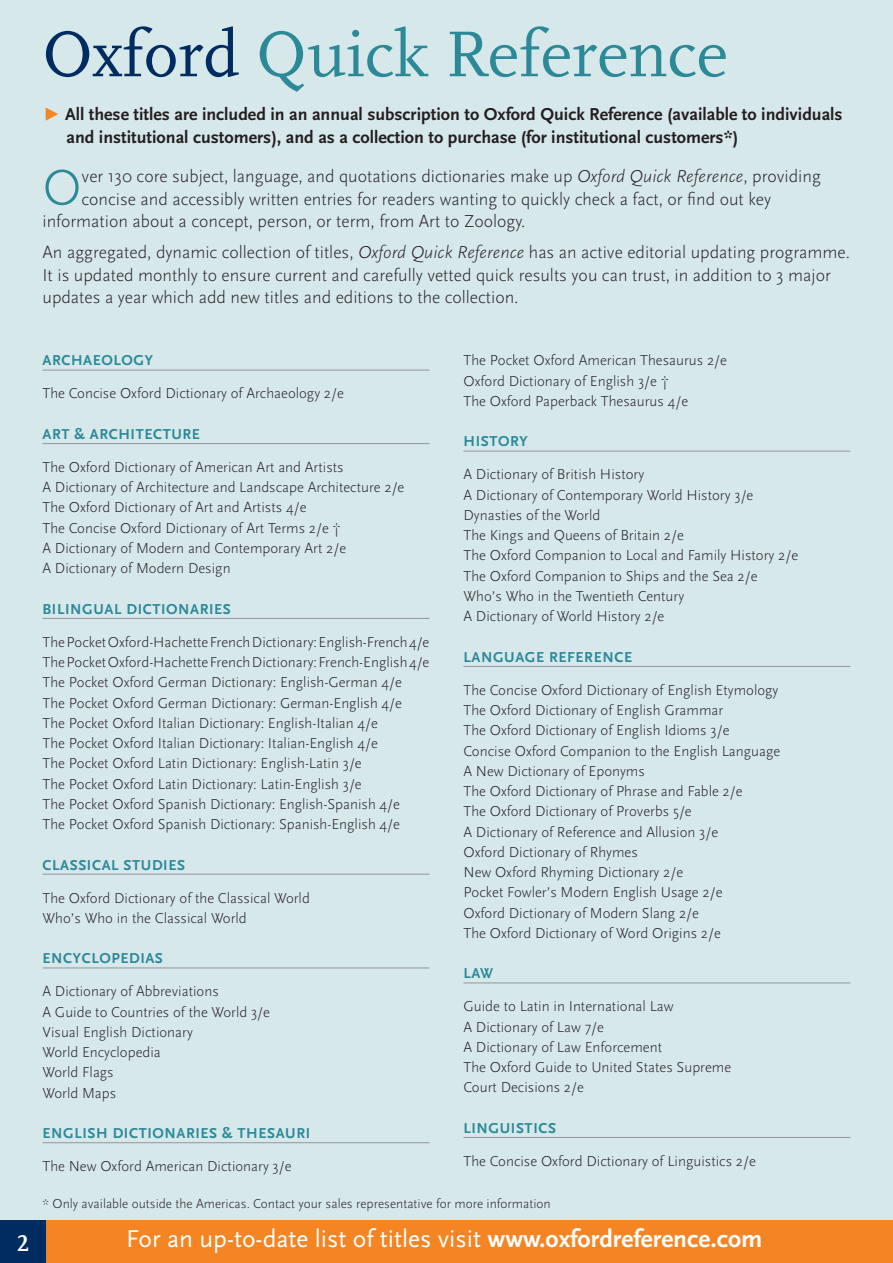
<style>
.page{position:relative;width:893px;height:1263px;background:#d7e8eb}
.page>*{position:absolute;margin:0;border:0;box-sizing:border-box;transform-origin:0 0}
.t1{font:67.5px "Scala";color:#2c8998}
.t2{font:300 52.05px "Scala Sans Pro";color:#2c8998}
.t3{font:25.5px "Scala Sans Pro";color:#fff}
.t4{font:700 24px "Scala Caps";color:#fff}
.t5{font:300 18px/22.5px "Scala Sans Pro";color:#231f20}
.t6{font:700 18px/22.5px "Scala Sans Pro";color:#231f20}
.t7{font:300 15px/20.2px "Scala Sans Pro";color:#231f20}
.t8{font:700 15px "Scala Sans Pro";letter-spacing:.04em;color:#2c8998}
.t9{font:300 13.5px "Scala Sans Pro";color:#231f20}
.s1{color:#002c62}
.s2{font-family:"Scala";color:#f58422}
.s3{font-style:italic}
.s4{font-weight:700}
</style>
<div class="page">
<hr style="left:43px;top:370px;width:386px;height:1px;background:#939598">
<hr style="left:43px;top:443px;width:386px;height:1px;background:#939598">
<hr style="left:43px;top:618px;width:386px;height:1px;background:#939598">
<hr style="left:43px;top:874px;width:386px;height:1px;background:#939598">
<hr style="left:43px;top:967px;width:386px;height:1px;background:#939598">
<hr style="left:43px;top:1142px;width:386px;height:1px;background:#939598">
<hr style="left:463px;top:451px;width:387px;height:1px;background:#939598">
<hr style="left:463px;top:666px;width:387px;height:1px;background:#939598">
<hr style="left:463px;top:982px;width:387px;height:1px;background:#939598">
<hr style="left:463px;top:1137px;width:387px;height:1px;background:#939598">
<div style="left:0;top:1220px;width:893px;height:43px;background:#f58422"></div>
<div style="left:0;top:1221px;width:46px;height:42px;background:#002c62"></div>
<h1 class="t1" style="left:43px;top:18px;width:687px"><span class="s1">Oxford</span> Quick Reference</h1>
<p class="t6" style="left:67px;top:103px;width:778px;text-indent:-24px"><span class="s2">Ω</span> All these titles are included in an annual subscription to Oxford Quick Reference (available to individuals and institutional customers), and as a collection to purchase (for institutional customers*)</p>
<h2 class="t2" style="left:43px;top:158px;width:41px">O</h2>
<p class="t5" style="left:82px;top:165px;width:741px">ver 130 core subject, language, and quotations dictionaries make up <span class="s3">Oxford Quick Reference</span>, providing</p>
<p class="t5" style="left:82px;top:187px;width:691px">concise and accessibly written entries for readers wanting to quickly check a fact, or find out key</p>
<p class="t5" style="left:43px;top:210px;width:484px">information about a concept, person, or term, from Art to Zoology.</p>
<p class="t5" style="left:43px;top:241px;width:809px">An aggregated, dynamic collection of titles, <span class="s3">Oxford Quick Reference</span> has an active editorial updating programme.<br>It is updated monthly to ensure current and carefully vetted quick results you can trust, in addition to 3 major updates a year which add new titles and editions to the collection.</p>
<p class="t8" style="left:43px;top:352px;width:112px">ARCHAEOLOGY</p>
<p class="t7" style="left:43px;top:383px;width:303px">The Concise Oxford Dictionary of Archaeology 2/e</p>
<p class="t8" style="left:43px;top:425px;width:159px">ART &amp; ARCHITECTURE</p>
<p class="t7" style="left:43px;top:457px;width:363px">The Oxford Dictionary of American Art and Artists<br>A Dictionary of Architecture and Landscape Architecture 2/e The Oxford Dictionary of Art and Artists 4/e<br>The Concise Oxford Dictionary of Art Terms 2/e †<br>A Dictionary of Modern and Contemporary Art 2/e<br>A Dictionary of Modern Design</p>
<p class="t8" style="left:43px;top:600px;width:190px">BILINGUAL DICTIONARIES</p>
<p class="t7" style="left:43px;top:632px;width:388px">The Pocket Oxford-Hachette French Dictionary: English-French 4/e The Pocket Oxford-Hachette French Dictionary: French-English 4/e The Pocket Oxford German Dictionary: English-German 4/e<br>The Pocket Oxford German Dictionary: German-English 4/e<br>The Pocket Oxford Italian Dictionary: English-Italian 4/e<br>The Pocket Oxford Italian Dictionary: Italian-English 4/e<br>The Pocket Oxford Latin Dictionary: English-Latin 3/e<br>The Pocket Oxford Latin Dictionary: Latin-English 3/e<br>The Pocket Oxford Spanish Dictionary: English-Spanish 4/e<br>The Pocket Oxford Spanish Dictionary: Spanish-English 4/e</p>
<p class="t8" style="left:43px;top:856px;width:144px">CLASSICAL STUDIES</p>
<p class="t7" style="left:43px;top:887px;width:269px">The Oxford Dictionary of the Classical World<br>Who’s Who in the Classical World</p>
<p class="t8" style="left:43px;top:949px;width:122px">ENCYCLOPEDIAS</p>
<p class="t7" style="left:43px;top:981px;width:229px">A Dictionary of Abbreviations<br>A Guide to Countries of the World 3/e<br>Visual English Dictionary<br>World Encyclopedia<br>World Flags<br>World Maps</p>
<p class="t8" style="left:43px;top:1124px;width:269px">ENGLISH DICTIONARIES &amp; THESAURI</p>
<p class="t7" style="left:43px;top:1156px;width:251px">The New Oxford American Dictionary 3/e</p>
<p class="t7" style="left:463px;top:350px;width:265px">The Pocket Oxford American Thesaurus 2/e<br>Oxford Dictionary of English 3/e †<br>The Oxford Paperback Thesaurus 4/e</p>
<p class="t8" style="left:463px;top:433px;width:66px">HISTORY</p>
<p class="t7" style="left:463px;top:464px;width:336px">A Dictionary of British History<br>A Dictionary of Contemporary World History 3/e Dynasties of the World<br>The Kings and Queens of Britain 2/e<br>The Oxford Companion to Local and Family History 2/e The Oxford Companion to Ships and the Sea 2/e Who’s Who in the Twentieth Century<br>A Dictionary of World History 2/e</p>
<p class="t8" style="left:463px;top:648px;width:170px">LANGUAGE REFERENCE</p>
<p class="t7" style="left:463px;top:680px;width:318px">The Concise Oxford Dictionary of English Etymology The Oxford Dictionary of English Grammar<br>The Oxford Dictionary of English Idioms 3/e Concise Oxford Companion to the English Language A New Dictionary of Eponyms<br>The Oxford Dictionary of Phrase and Fable 2/e<br>The Oxford Dictionary of Proverbs 5/e<br>A Dictionary of Reference and Allusion 3/e<br>Oxford Dictionary of Rhymes<br>New Oxford Rhyming Dictionary 2/e<br>Pocket Fowler’s Modern English Usage 2/e<br>Oxford Dictionary of Modern Slang 2/e<br>The Oxford Dictionary of Word Origins 2/e</p>
<p class="t8" style="left:463px;top:964px;width:31px">LAW</p>
<p class="t7" style="left:463px;top:996px;width:269px">Guide to Latin in International Law<br>A Dictionary of Law 7/e<br>A Dictionary of Law Enforcement<br>The Oxford Guide to United States Supreme<br>Court Decisions 2/e</p>
<p class="t8" style="left:463px;top:1119px;width:94px">LINGUISTICS</p>
<p class="t7" style="left:463px;top:1151px;width:294px">The Concise Oxford Dictionary of Linguistics 2/e</p>
<p class="t9" style="left:43px;top:1196px;width:509px">* Only available outside the Americas. Contact your sales representative for more information</p>
<h3 class="t4" style="left:17px;top:1230px;width:13px">2</h3>
<h3 class="t3" style="left:126px;top:1223px;width:638px">For an up-to-date list of titles visit <span class="s4">www.oxfordreference.com</span></h3>
</div>
